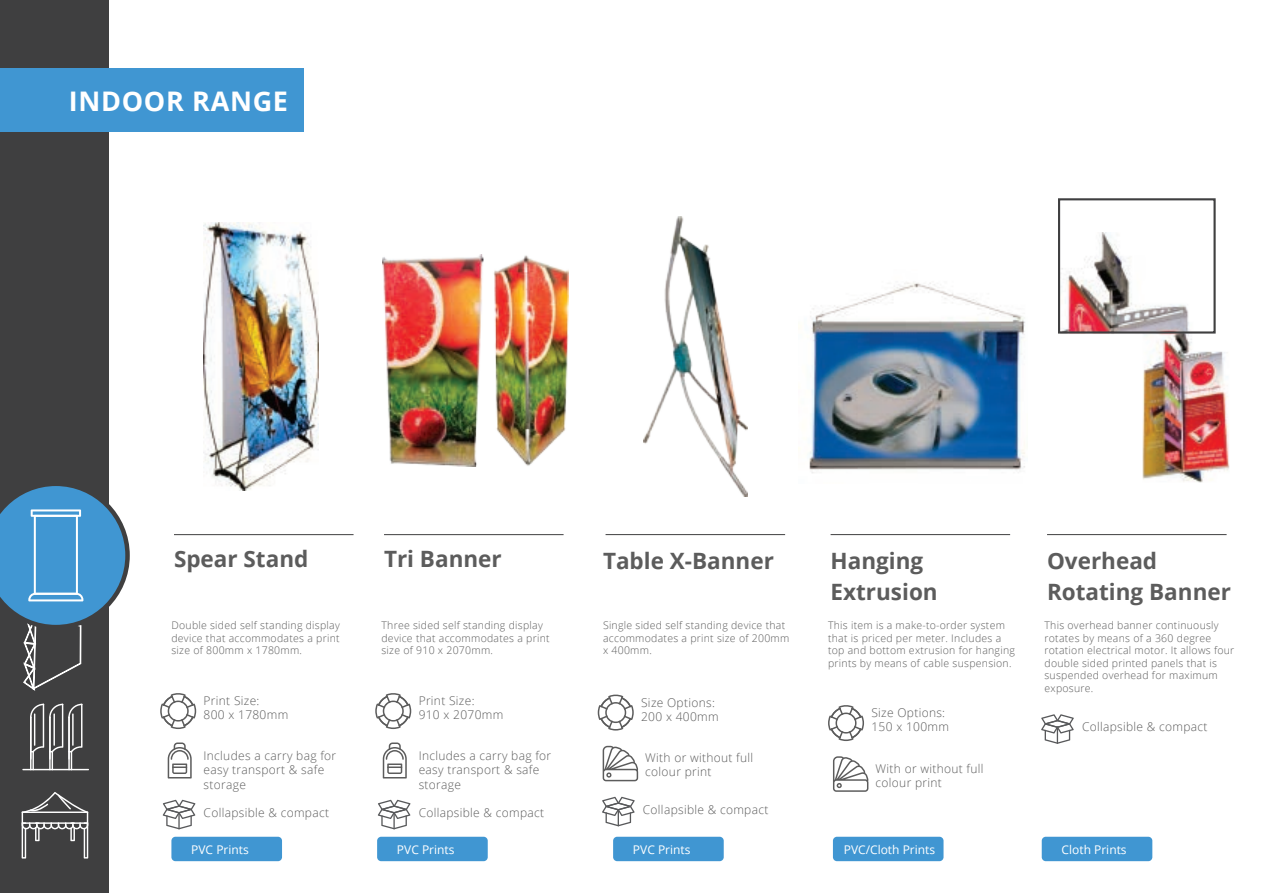
<style>
.page{position:relative;width:1263px;height:893px;background:#fff}
.page>*{position:absolute;margin:0;border:0;box-sizing:border-box;transform-origin:0 0}
.t1{font:700 27px "Open Sans";letter-spacing:.025em;color:#fff}
.t2{font:700 22.5px/31.5px "Open Sans";color:#5c5c5c}
.t3{font:300 12px/14.4px "Open Sans";letter-spacing:.025em;color:#5c5c5c}
.t4{font:12px "Open Sans";color:#fff}
.t5{font:300 10.5px/12.6px "Open Sans";letter-spacing:.025em;color:#5c5c5c}
</style>
<div class="page">
<div style="left:171px;top:837px;width:111px;height:24px;background:#4096d2;border-radius:4px"></div>
<div style="left:377px;top:837px;width:111px;height:24px;background:#4096d2;border-radius:4px"></div>
<div style="left:0;top:0;width:109px;height:893px;background:#3f3f40"></div>
<hr style="left:22px;top:769px;width:67px;height:1px;background:#fff">
<svg style="left:30px;top:704px;width:52px;height:65px"></svg>
<hr style="left:34px;top:713px;width:1px;height:33px;background:#fff">
<hr style="left:53px;top:713px;width:2px;height:33px;background:#fff">
<hr style="left:72px;top:713px;width:2px;height:33px;background:#fff">
<svg style="left:22px;top:792px;width:66px;height:66px"></svg>
<div style="left:0;top:68px;width:304px;height:63px;background:#4096d2"></div>
<svg style="left:0;top:486px;width:130px;height:204px"></svg>
<hr style="left:605px;top:534px;width:180px;height:1px;background:#3f3f40">
<hr style="left:830px;top:534px;width:180px;height:1px;background:#3f3f40">
<hr style="left:1047px;top:534px;width:179px;height:1px;background:#3f3f40">
<svg style="left:603px;top:746px;width:35px;height:35px"></svg>
<svg style="left:598px;top:694px;width:36px;height:37px"></svg>
<svg style="left:833px;top:756px;width:35px;height:36px"></svg>
<svg style="left:828px;top:705px;width:36px;height:36px"></svg>
<div style="left:613px;top:837px;width:111px;height:24px;background:#4096d2;border-radius:4px"></div>
<div style="left:833px;top:837px;width:110px;height:24px;background:#4096d2;border-radius:4px"></div>
<div style="left:1042px;top:837px;width:110px;height:24px;background:#4096d2;border-radius:4px"></div>
<hr style="left:174px;top:534px;width:180px;height:1px;background:#3f3f40">
<hr style="left:384px;top:534px;width:180px;height:1px;background:#3f3f40">
<img style="left:204px;top:223px;width:115px;height:267px">
<img style="left:382px;top:255px;width:186px;height:211px">
<svg style="left:163px;top:800px;width:32px;height:29px"></svg>
<svg style="left:160px;top:693px;width:36px;height:36px"></svg>
<svg style="left:168px;top:742px;width:24px;height:36px"></svg>
<svg style="left:383px;top:742px;width:24px;height:36px"></svg>
<svg style="left:378px;top:800px;width:32px;height:29px"></svg>
<svg style="left:375px;top:693px;width:36px;height:36px"></svg>
<svg style="left:602px;top:797px;width:33px;height:29px"></svg>
<svg style="left:1041px;top:714px;width:33px;height:30px"></svg>
<img style="left:798px;top:282px;width:227px;height:191px">
<img style="left:643px;top:216px;width:104px;height:280px">
<img style="left:1061px;top:232px;width:169px;height:251px">
<div style="left:1058px;top:198px;width:158px;height:136px;border:2px solid #3f3f40"></div>
<h1 class="t1" style="left:69px;top:82px;width:221px">INDOOR RANGE</h1>
<h2 class="t2" style="left:174px;top:543px;width:136px">Spear Stand</h2>
<h2 class="t2" style="left:384px;top:543px;width:119px">Tri Banner</h2>
<p class="t5" style="left:171px;top:619px;width:170px;text-align:justify">Double sided self standing display device that accommodates a print size of 800mm x 1780mm.</p>
<p class="t5" style="left:381px;top:619px;width:170px">Three sided self standing display device that accommodates a print size of 910 x 2070mm.</p>
<p class="t3" style="left:204px;top:693px;width:86px">Print Size:<br>800 x 1780mm</p>
<p class="t3" style="left:419px;top:693px;width:86px">Print Size:<br>910 x 2070mm</p>
<h2 class="t2" style="left:603px;top:544px;width:172px">Table X-Banner</h2>
<p class="t5" style="left:603px;top:619px;width:188px">Single sided self standing device that accommodates a print size of 200mm x 400mm.</p>
<p class="t3" style="left:641px;top:695px;width:79px">Size Options:<br>200 x 400mm</p>
<h2 class="t2" style="left:830px;top:544px;width:109px">Hanging<br>Extrusion</h2>
<p class="t5" style="left:828px;top:619px;width:188px">This item is a make-to-order system that is priced per meter. Includes a top and bottom extrusion for hanging prints by means of cable suspension.</p>
<p class="t5" style="left:1044px;top:619px;width:191px">This overhead banner continuously rotates by means of a 360 degree rotation electrical motor. It allows four double sided printed panels that is suspended overhead for maximum exposure.</p>
<h2 class="t2" style="left:1047px;top:544px;width:185px">Overhead<br>Rotating Banner</h2>
<p class="t3" style="left:871px;top:705px;width:79px">Size Options:<br>150 x 100mm</p>
<p class="t3" style="left:1082px;top:719px;width:127px">Collapsible &amp; compact</p>
<p class="t3" style="left:204px;top:748px;width:134px">Includes a carry bag for easy transport &amp; safe storage</p>
<p class="t3" style="left:204px;top:805px;width:127px">Collapsible &amp; compact</p>
<p class="t3" style="left:419px;top:748px;width:134px">Includes a carry bag for easy transport &amp; safe storage</p>
<p class="t3" style="left:419px;top:805px;width:127px">Collapsible &amp; compact</p>
<p class="t3" style="left:643px;top:802px;width:127px">Collapsible &amp; compact</p>
<p class="t3" style="left:645px;top:750px;width:110px">With or without full colour print</p>
<p class="t3" style="left:876px;top:761px;width:109px">With or without full colour print</p>
<p class="t4" style="left:191px;top:841px;width:59px">PVC Prints</p>
<p class="t4" style="left:397px;top:841px;width:59px">PVC Prints</p>
<p class="t4" style="left:633px;top:841px;width:59px">PVC Prints</p>
<p class="t4" style="left:844px;top:841px;width:93px">PVC/Cloth Prints</p>
<p class="t4" style="left:1061px;top:841px;width:67px">Cloth Prints</p>
</div>
